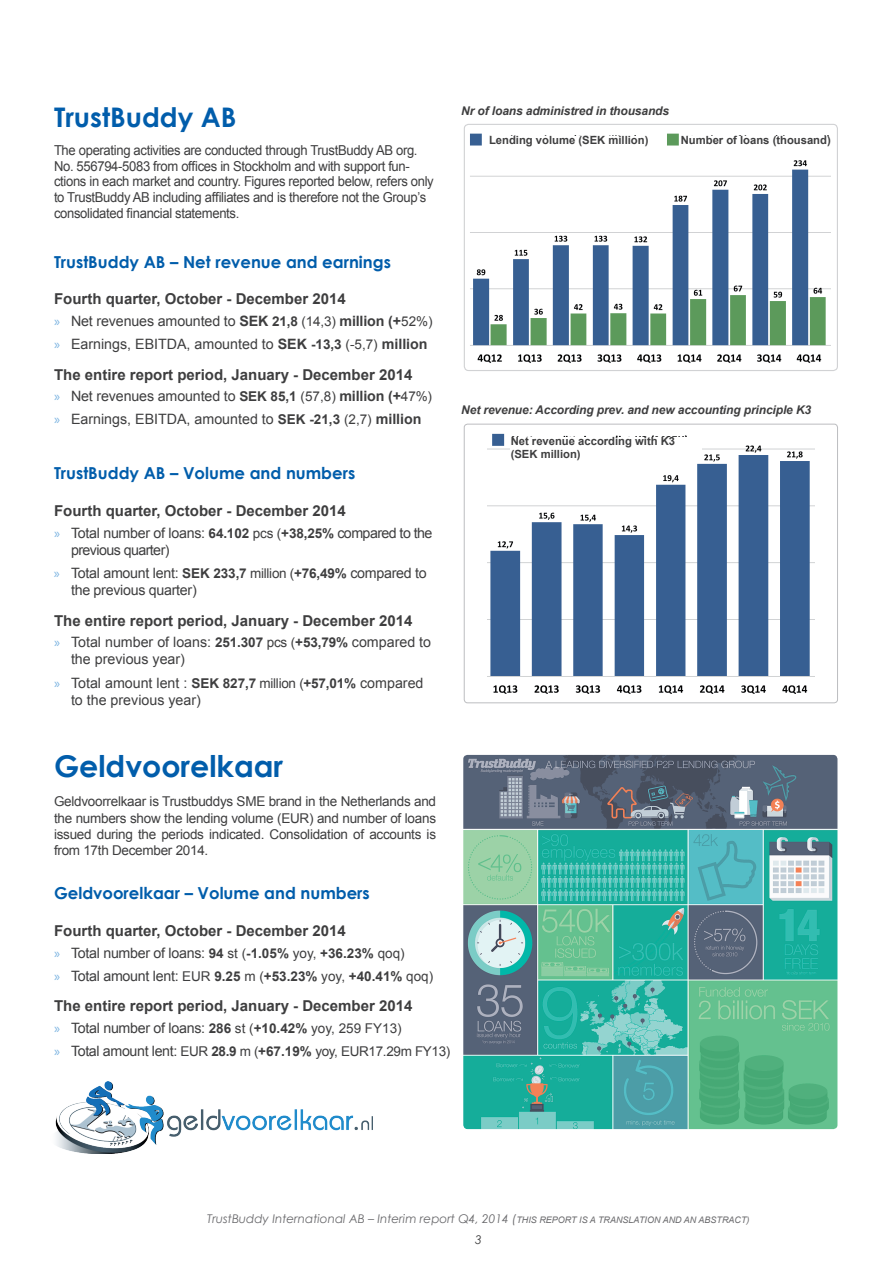
<style>
.page{position:relative;width:893px;height:1263px;background:#fff}
.page>*{position:absolute;margin:0;border:0;box-sizing:border-box;transform-origin:0 0}
.t1{font:700 30px "Century Gothic";color:#015dab}
.t2{font:700 27px "Century Gothic";color:#015dab}
.t3{font:700 16.5px "Century Gothic";color:#015dab}
.t4{font:700 15px "Arial";color:#3e3e3f}
.t5{font:14.25px/17.1px "Arial";letter-spacing:-.01em;color:#3e3e3f}
.t6{font:14.25px/17.1px "Arial";letter-spacing:-.04em;color:#3e3e3f}
.t7{font:13.65px/15.6px "Arial";letter-spacing:-.025em;color:#3e3e3f;scale:.95 1}
.t8{font:13.5px/16.2px "Arial";letter-spacing:-.02em;color:#3e3e3f;text-align:justify}
.t9{font:700 13.5px "Arial";color:#3e3e3f}
.t10{font:italic 12px/20.9px "Century Gothic";color:#69696c;text-align:center}
.t11{font:italic 700 12px "Arial";letter-spacing:-.01em;color:#3e3e3f}
.t12{font:700 11.25px/13.5px "Arial";color:#3e3e3f}
.s1{font-family:"Myriad Pro";color:#7ab3e1}
.s2{font-weight:700}
.s3{font-weight:700;font-size:13.5px}
.s4{font-size:13.5px}
.s5{font-family:"Myriad Pro";font-weight:400;font-size:14.25px;color:#7ab3e1}
.s6{font-weight:400;font-size:14.25px}
.s7{font-weight:400}
.s8{font-family:"Myriad Pro";font-size:14.25px;color:#7ab3e1}
.s9{font-size:14.25px}
.s10{font-family:"Arial";font-size:9px}
.s11{color:#3e3e3f}
</style>
<div class="page">
<img style="left:470px;top:133px;width:361px;height:230px">
<div style="left:464px;top:124px;width:374px;height:247px;border:1px solid #d1d2d4;border-radius:4px"></div>
<div style="left:464px;top:424px;width:374px;height:279px;border:1px solid #bcbdc0;border-radius:3px"></div>
<img style="left:487px;top:433px;width:327px;height:261px">
<div style="left:511px;top:437px;width:191px;height:23px;background:#fff"></div>
<div style="left:489px;top:136px;width:171px;height:23px;background:#fff"></div>
<div style="left:681px;top:136px;width:154px;height:23px;background:#fff"></div>
<img style="left:463px;top:755px;width:374px;height:374px">
<img style="left:55px;top:1081px;width:318px;height:72px">
<h2 class="t2" style="left:54px;top:100px;width:184px">TrustBuddy AB</h2>
<p class="t7" style="left:54px;top:143px;width:401px">The operating activities are conducted through TrustBuddy AB org.<br>No. 556794-5083 from offices in Stockholm and with support fun&shy;ctions in each market and country. Figures reported below, refers only to TrustBuddy AB including affiliates and is therefore not the Group’s consolidated financial statements.</p>
<p class="t3" style="left:54px;top:251px;width:338px">TrustBuddy AB – Net revenue and earnings</p>
<p class="t4" style="left:54px;top:289px;width:293px">Fourth quarter, October - December 2014</p>
<p class="t5" style="left:54px;top:309px;width:380px;line-height:23.5px"><span class="s1">»</span> Net revenues amounted to <span class="s2">SEK</span> <span class="s3">21,8</span> <span class="s4">(14,3)</span> <span class="s2">million (+</span><span class="s4">52%) </span><span class="s1">»</span> Earnings, EBITDA, amounted to <span class="s2">SEK</span> <span class="s3">-13,3</span> <span class="s4">(-5,7)</span> <span class="s2">million</span></p>
<p class="t4" style="left:54px;top:364px;width:360px">The entire report period, January - December 2014</p>
<p class="t5" style="left:54px;top:384px;width:380px;line-height:23.5px"><span class="s1">»</span> Net revenues amounted to <span class="s3">SEK 85,1</span> <span class="s4">(57,8)</span> <span class="s2">million (+</span><span class="s4">47%) </span><span class="s1">»</span> Earnings, EBITDA, amounted to <span class="s3">SEK -21,3</span> <span class="s4">(2,7)</span> <span class="s2">million</span></p>
<p class="t3" style="left:54px;top:463px;width:303px">TrustBuddy AB – Volume and numbers</p>
<p class="t4" style="left:54px;top:501px;width:293px">Fourth quarter, October - December 2014</p>
<p class="t6" style="left:71px;top:524px;width:363px;text-indent:-17px"><span class="s1">»</span> Total number of loans: <span class="s3">64.102</span> <span class="s4">pcs (</span><span class="s3">+38,25%</span> compared to the previous quarter)</p>
<p class="t5" style="left:71px;top:565px;width:357px;text-indent:-17px"><span class="s1">»</span> Total amount lent: <span class="s3">SEK 233,7</span> <span class="s4">million (</span><span class="s3">+76,49%</span> compared to the previous quarter)</p>
<p class="t4" style="left:54px;top:610px;width:360px">The entire report period, January - December 2014</p>
<p class="t5" style="left:71px;top:633px;width:362px;text-indent:-17px"><span class="s1">»</span> Total number of loans: <span class="s3">251.307</span> <span class="s4">pcs (</span><span class="s3">+53,79%</span> compared to the previous year)</p>
<p class="t5" style="left:71px;top:674px;width:354px;text-indent:-17px"><span class="s1">»</span> Total amount lent : <span class="s3">SEK 827,7</span> <span class="s4">million (</span><span class="s3">+57,01%</span> compared to the previous year)</p>
<p class="t11" style="left:461px;top:103px;width:209px">Nr of loans administred in thousands</p>
<p class="t12" style="left:489px;top:133px;width:161px">Lending volume (SEK million)</p>
<p class="t12" style="left:681px;top:133px;width:152px">Number of loans (thousand)</p>
<p class="t11" style="left:461px;top:402px;width:351px">Net revenue: According prev. and new accounting principle K3</p>
<p class="t12" style="left:511px;top:434px;width:166px">Net revenue according with K3 (SEK million)</p>
<h1 class="t1" style="left:54px;top:748px;width:231px">Geldvoorelkaar</h1>
<p class="t8" style="left:54px;top:794px;width:384px">Geldvoorrelkaar is Trustbuddys SME brand in the Netherlands and the numbers show the lending volume (EUR) and number of loans issued during the periods indicated. Consolidation of accounts is from 17th December 2014.</p>
<p class="t3" style="left:54px;top:883px;width:317px">Geldvoorelkaar – Volume and numbers</p>
<p class="t4" style="left:54px;top:921px;width:293px">Fourth quarter, October - December 2014</p>
<p class="t5" style="left:54px;top:944px;width:352px"><span class="s1">»</span> Total number of loans: <span class="s3">94</span> <span class="s4">st (</span><span class="s3">-1.05%</span> <span class="s4">yoy,</span> <span class="s3">+36.23%</span> <span class="s4">qoq)</span></p>
<p class="t9" style="left:54px;top:967px;width:381px"><span class="s5">»</span> <span class="s6">Total amount lent:</span> <span class="s7">EUR</span> 9.25 <span class="s7">m (</span>+53.23% <span class="s7">yoy,</span> +40.41% <span class="s7">qoq)</span></p>
<p class="t4" style="left:54px;top:996px;width:360px">The entire report period, January - December 2014</p>
<p class="t5" style="left:54px;top:1019px;width:349px"><span class="s1">»</span> Total number of loans: <span class="s3">286</span> <span class="s4">st (</span><span class="s3">+10.42%</span> <span class="s4">yoy, 259 FY13)</span></p>
<p class="t8" style="left:54px;top:1043px;width:398px"><span class="s8">»</span> <span class="s9">Total amount lent:</span> EUR <span class="s2">28.9</span> m (<span class="s2">+67.19%</span> yoy, EUR17.29m FY13)</p>
<p class="t10" style="left:207px;top:1208px;width:544px">TrustBuddy International AB – Interim report Q4, 2014 (<span class="s10">THIS REPORT IS A TRANSLATION AND AN ABSTRACT)<br></span><span class="s11">3</span></p>
</div>
